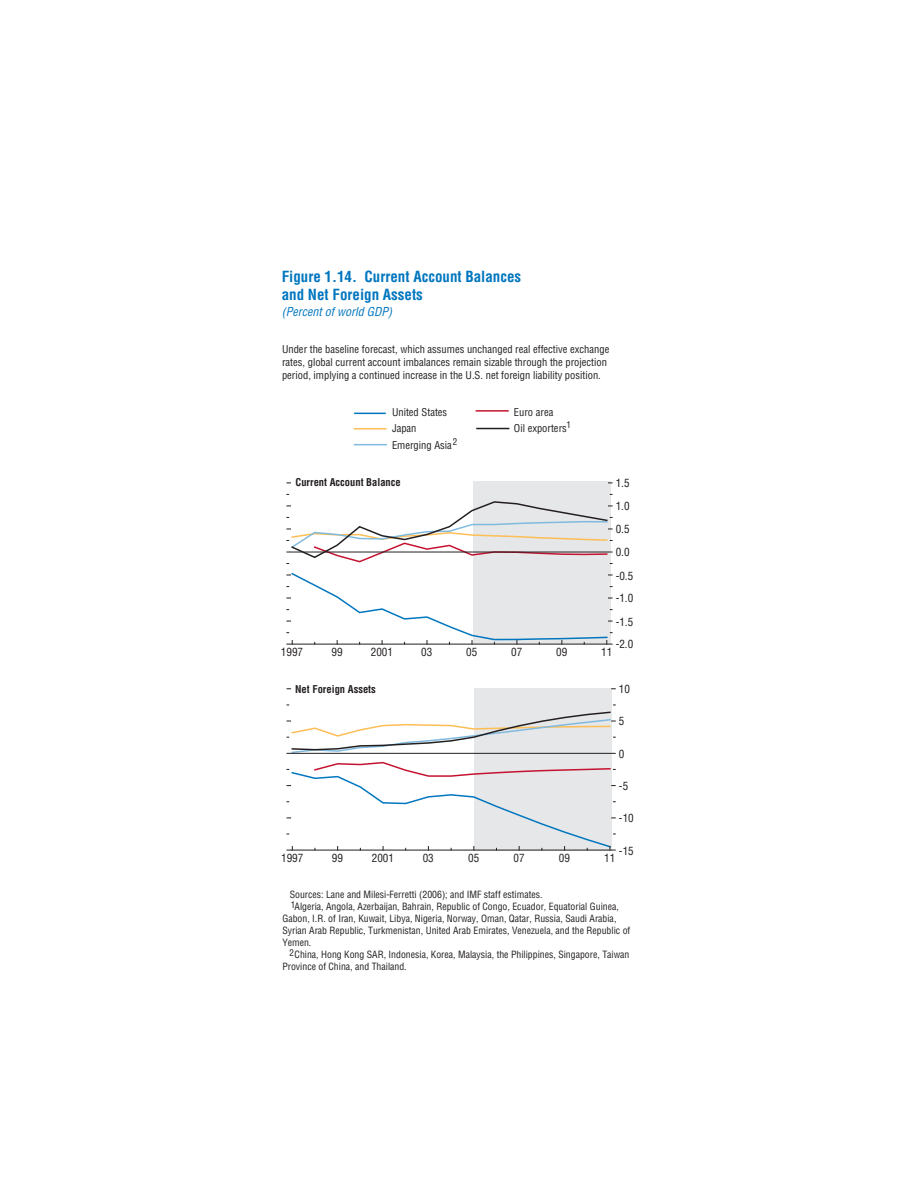
<style>
.page{position:relative;width:918px;height:1188px;background:#fff}
.page>*{position:absolute;margin:0;border:0;box-sizing:border-box;transform-origin:0 0}
.t1{font:700 condensed 15px/18.5px "Helvetica";color:#0076bf}
.t2{font:italic condensed 12px "Helvetica";color:#0076bf}
.t3{font:condensed 11.1px "Helvetica";color:#231f20}
.t4{font:condensed 10.5px/12.9px "Helvetica";color:#231f20}
.t5{font:700 condensed 10.5px "Helvetica";color:#231f20}
.t6{font:condensed 9.75px "Helvetica";color:#231f20}
.t7{font:condensed 9px "Helvetica";color:#231f20}
</style>
<div class="page">
<div style="left:473px;top:481px;width:138px;height:163px;background:#e6e7e8"></div>
<div style="left:474px;top:688px;width:138px;height:162px;background:#e6e7e8"></div>
<svg style="left:287px;top:572px;width:325px;height:72px"></svg>
<hr style="left:287px;top:644px;width:325px;height:1px;background:#231f20">
<svg style="left:287px;top:761px;width:328px;height:89px"></svg>
<hr style="left:287px;top:850px;width:328px;height:1px;background:#231f20">
<hr style="left:354px;top:428px;width:32px;height:2px;background:#fdbe56">
<hr style="left:355px;top:413px;width:30px;height:1px;background:#0076bf">
<hr style="left:354px;top:444px;width:32px;height:1px;background:#80badf">
<hr style="left:476px;top:410px;width:32px;height:2px;background:#c41230">
<svg style="left:287px;top:494px;width:325px;height:70px"></svg>
<svg style="left:287px;top:705px;width:328px;height:49px"></svg>
<hr style="left:477px;top:428px;width:32px;height:1px;background:#231f20">
<h1 class="t1" style="left:282px;top:267px;width:241px">Figure 1.14. Current Account Balances and Net Foreign Assets</h1>
<p class="t2" style="left:282px;top:304px;width:112px">(Percent of world GDP)</p>
<p class="t4" style="left:282px;top:343px;width:329px">Under the baseline forecast, which assumes unchanged real effective exchange rates, global current account imbalances remain sizable through the projection period, implying a continued increase in the U.S. net foreign liability position.</p>
<p class="t4" style="left:392px;top:404px;width:57px;line-height:16.6px">United States<br>Japan</p>
<p class="t4" style="left:514px;top:404px;width:54px;line-height:16.6px">Euro area<br>Oil exporters</p>
<p class="t4" style="left:392px;top:438px;width:61px">Emerging Asia</p>
<p class="t7" style="left:566px;top:419px;width:6px">1</p>
<p class="t7" style="left:453px;top:436px;width:6px">2</p>
<p class="t5" style="left:296px;top:476px;width:107px">Current Account Balance</p>
<p class="t3" style="left:616px;top:476px;width:15px">1.5</p>
<p class="t3" style="left:616px;top:499px;width:15px">1.0</p>
<p class="t3" style="left:616px;top:522px;width:15px">0.5</p>
<p class="t3" style="left:616px;top:545px;width:15px">0.0</p>
<p class="t3" style="left:616px;top:569px;width:19px">-0.5</p>
<p class="t3" style="left:616px;top:591px;width:19px">-1.0</p>
<p class="t3" style="left:616px;top:615px;width:19px">-1.5</p>
<p class="t3" style="left:616px;top:637px;width:19px">-2.0</p>
<p class="t3" style="left:281px;top:645px;width:24px">1997</p>
<p class="t3" style="left:332px;top:645px;width:13px">99</p>
<p class="t3" style="left:371px;top:645px;width:24px">2001</p>
<p class="t3" style="left:421px;top:645px;width:13px">03</p>
<p class="t3" style="left:466px;top:645px;width:13px">05</p>
<p class="t3" style="left:511px;top:645px;width:13px">07</p>
<p class="t3" style="left:556px;top:645px;width:13px">09</p>
<p class="t3" style="left:601px;top:645px;width:13px">11</p>
<p class="t5" style="left:295px;top:682px;width:82px">Net Foreign Assets</p>
<p class="t3" style="left:619px;top:682px;width:13px">10</p>
<p class="t3" style="left:619px;top:714px;width:7px">5</p>
<p class="t3" style="left:619px;top:747px;width:7px">0</p>
<p class="t3" style="left:619px;top:779px;width:11px">-5</p>
<p class="t3" style="left:619px;top:811px;width:16px">-10</p>
<p class="t3" style="left:619px;top:844px;width:16px">-15</p>
<p class="t3" style="left:281px;top:851px;width:24px">1997</p>
<p class="t3" style="left:332px;top:851px;width:13px">99</p>
<p class="t3" style="left:372px;top:851px;width:24px">2001</p>
<p class="t3" style="left:423px;top:851px;width:13px">03</p>
<p class="t3" style="left:468px;top:851px;width:13px">05</p>
<p class="t3" style="left:513px;top:851px;width:13px">07</p>
<p class="t3" style="left:559px;top:851px;width:13px">09</p>
<p class="t3" style="left:604px;top:851px;width:13px">11</p>
<p class="t6" style="left:290px;top:888px;width:254px">Sources: Lane and Milesi-Ferretti (2006); and IMF staff estimates.</p>
<p class="t6" style="left:295px;top:900px;width:326px">Algeria, Angola, Azerbaijan, Bahrain, Republic of Congo, Ecuador, Equatorial Guinea,</p>
<p class="t6" style="left:282px;top:912px;width:336px">Gabon, I.R. of Iran, Kuwait, Libya, Nigeria, Norway, Oman, Qatar, Russia, Saudi Arabia,</p>
<p class="t6" style="left:282px;top:924px;width:349px">Syrian Arab Republic, Turkmenistan, United Arab Emirates, Venezuela, and the Republic of</p>
<p class="t6" style="left:282px;top:936px;width:31px">Yemen.</p>
<p class="t6" style="left:295px;top:948px;width:336px">China, Hong Kong SAR, Indonesia, Korea, Malaysia, the Philippines, Singapore, Taiwan</p>
<p class="t6" style="left:282px;top:960px;width:126px">Province of China, and Thailand.</p>
<p class="t7" style="left:291px;top:899px;width:6px">1</p>
<p class="t7" style="left:290px;top:947px;width:6px">2</p>
</div>
